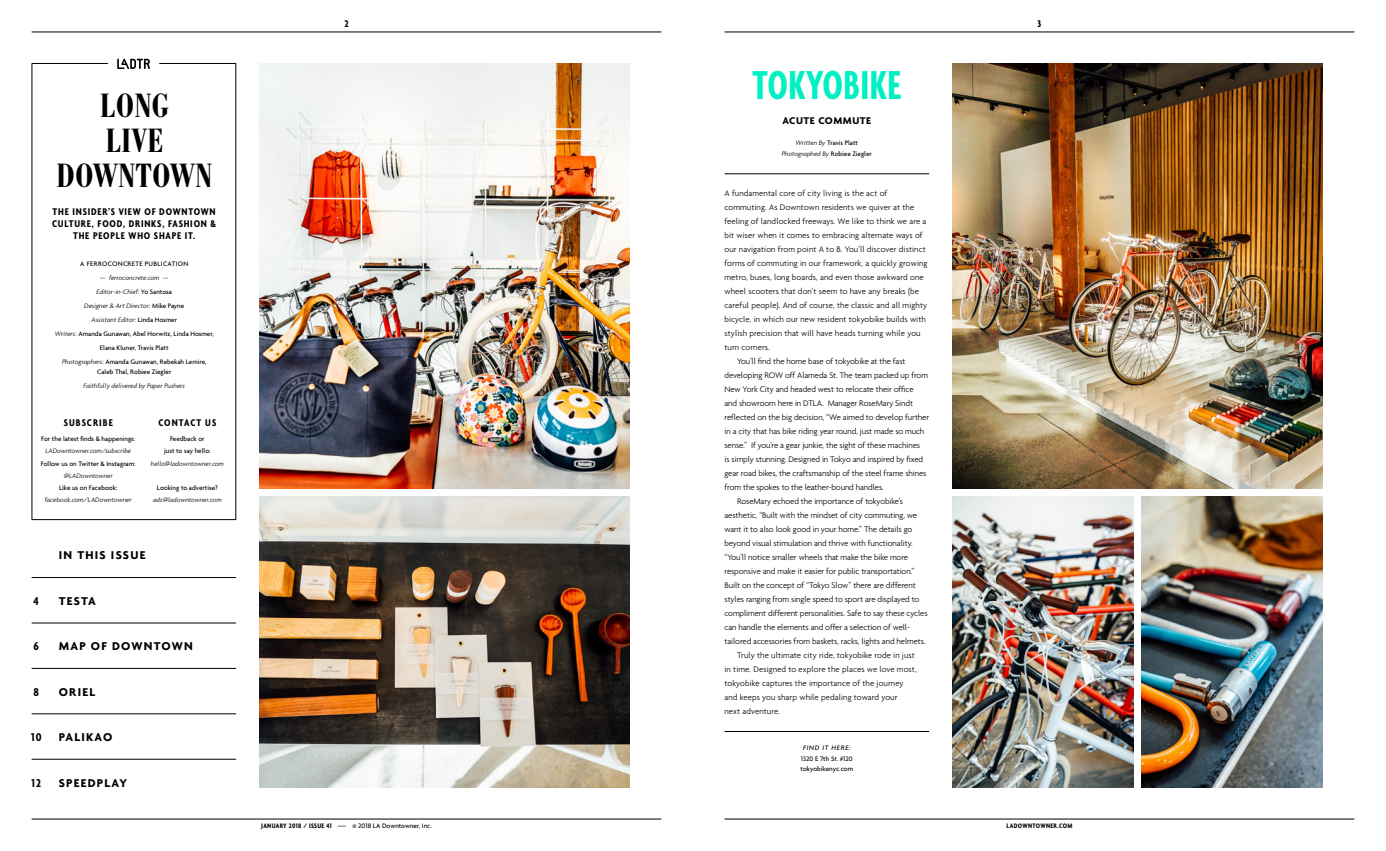
<style>
.page{position:relative;width:1386px;height:851px;background:#fff}
.page>*{position:absolute;margin:0;border:0;box-sizing:border-box;transform-origin:0 0}
.t1{font:700 extra-condensed 43.75px "Agenda";letter-spacing:.01em;color:#00f0c2}
.t2{font:35px/35px "Bodoni Antiqua TOT Dem Bol Con";letter-spacing:.005em;color:#000;text-align:center}
.t3{font:700 12.25px "Agenda";letter-spacing:.1em;color:#000}
.t4{font:700 condensed 12.25px "Agenda";color:#000}
.t5{font:700 condensed 10.5px/12.2px "Agenda";letter-spacing:.075em;color:#000;text-align:center}
.t6{font:700 condensed 10.5px "Agenda";letter-spacing:.1em;color:#000}
.t7{font:700 10.5px "Agenda";letter-spacing:.05em;color:#000}
.t8{font:300 8.75px "Agenda";letter-spacing:-.01em;color:#000}
.t9{font:300 8.75px "Agenda";letter-spacing:.01em;color:#000}
.t10{font:500 7px/14px "Agenda";color:#000;text-align:center}
.t11{font:italic 300 7px "Agenda";color:#000}
.t12{font:500 7px "Agenda";letter-spacing:.05em;color:#000}
.t13{font:700 condensed 7px "Agenda";letter-spacing:.05em;color:#000}
.t14{font:italic 500 7px "Agenda";letter-spacing:.1em;color:#000}
.s1{font-weight:300;font-style:italic}
.s2{font-weight:700;font-stretch:condensed}
.s3{font-stretch:condensed}
</style>
<div class="page">
<hr style="left:725px;top:173px;width:204px;height:1px;background:#000">
<img style="left:1142px;top:496px;width:181px;height:292px">
<img style="left:953px;top:496px;width:181px;height:292px">
<img style="left:260px;top:496px;width:370px;height:292px">
<img style="left:260px;top:63px;width:370px;height:425px">
<img style="left:953px;top:63px;width:370px;height:425px">
<hr style="left:725px;top:731px;width:204px;height:1px;background:#000">
<hr style="left:32px;top:32px;width:629px;height:1px;background:#000">
<hr style="left:725px;top:32px;width:629px;height:1px;background:#000">
<hr style="left:32px;top:818px;width:629px;height:1px;background:#000">
<hr style="left:725px;top:818px;width:629px;height:1px;background:#000">
<svg style="left:31px;top:63px;width:206px;height:457px"></svg>
<svg style="left:117px;top:59px;width:33px;height:10px"></svg>
<hr style="left:32px;top:577px;width:204px;height:1px;background:#000">
<hr style="left:32px;top:622px;width:204px;height:1px;background:#000">
<hr style="left:32px;top:758px;width:204px;height:1px;background:#000">
<hr style="left:32px;top:713px;width:204px;height:1px;background:#000">
<hr style="left:32px;top:668px;width:204px;height:1px;background:#000">
<h2 class="t2" style="left:56px;top:89px;width:158px">LONG<br>LIVE<br>DOWNTOWN</h2>
<p class="t5" style="left:52px;top:205px;width:165px">THE INSIDER’S VIEW OF DOWNTOWN<br>CULTURE, FOOD, DRINKS, FASHION &amp;<br>THE PEOPLE WHO SHAPE IT.</p>
<p class="t12" style="left:80px;top:259px;width:110px">A FERROCONCRETE PUBLICATION</p>
<p class="t10" style="left:55px;top:270px;width:160px"><span class="s1">— ferroconcrete.com —<br>Editor-in-Chief:</span> Yo Santosa<br><span class="s1">Designer &amp; Art Director:</span> Mike Payne<br><span class="s1">Assistant Editor:</span> Linda Hosmer<br><span class="s1">Writers:</span> Amanda Gunawan, Abel Horwitz, Linda Hosmer, Elana Kluner, Travis Platt<br><span class="s1">Photographers:</span> Amanda Gunawan, Rebekah Lemire,</p>
<p class="t10" style="left:97px;top:364px;width:76px">Caleb Thal, Robiee Ziegler</p>
<p class="t11" style="left:84px;top:382px;width:103px">Faithfully delivered by Paper Pushers</p>
<p class="t6" style="left:64px;top:416px;width:51px">SUBSCRIBE</p>
<p class="t10" style="left:41px;top:431px;width:96px">For the latest finds &amp; happenings:</p>
<p class="t11" style="left:45px;top:447px;width:87px">LADowntowner.com/subscribe</p>
<p class="t10" style="left:41px;top:456px;width:96px">Follow us on Twitter &amp; Instagram:</p>
<p class="t11" style="left:64px;top:471px;width:51px">@LADowntowner</p>
<p class="t10" style="left:59px;top:480px;width:60px">Like us on Facebook:</p>
<p class="t11" style="left:45px;top:496px;width:88px">facebook.com/LADowntowner</p>
<p class="t6" style="left:158px;top:416px;width:59px">CONTACT US</p>
<p class="t10" style="left:164px;top:432px;width:48px;line-height:12.2px">Feedback or just to say hello:</p>
<p class="t11" style="left:151px;top:459px;width:75px">hello@ladowntowner.com</p>
<p class="t10" style="left:157px;top:480px;width:63px">Looking to advertise?</p>
<p class="t11" style="left:153px;top:496px;width:70px">ads@ladowntowner.com</p>
<h3 class="t4" style="left:34px;top:593px;width:7px">4</h3>
<h3 class="t4" style="left:34px;top:639px;width:7px">6</h3>
<h3 class="t4" style="left:34px;top:684px;width:7px">8</h3>
<h3 class="t4" style="left:31px;top:730px;width:12px">10</h3>
<h3 class="t4" style="left:32px;top:775px;width:11px">12</h3>
<h3 class="t3" style="left:59px;top:547px;width:88px">IN THIS ISSUE</h3>
<h3 class="t3" style="left:59px;top:593px;width:39px">TESTA</h3>
<h3 class="t3" style="left:59px;top:638px;width:135px">MAP OF DOWNTOWN</h3>
<h3 class="t3" style="left:59px;top:684px;width:38px">ORIEL</h3>
<h3 class="t3" style="left:59px;top:729px;width:55px">PALIKAO</h3>
<h3 class="t3" style="left:59px;top:775px;width:70px">SPEEDPLAY</h3>
<p class="t5" style="left:344px;top:18px;width:6px">2</p>
<p class="t5" style="left:1038px;top:18px;width:5px">3</p>
<h1 class="t1" style="left:753px;top:60px;width:150px">TOKYOBIKE</h1>
<p class="t7" style="left:782px;top:115px;width:90px">ACUTE COMMUTE</p>
<p class="t10" style="left:782px;top:138px;width:92px;line-height:10.5px"><span class="s1">Written By</span> Travis Platt<br><span class="s1">Photographed By</span> Robiee Ziegler</p>
<p class="t9" style="left:724px;top:188px;width:164px">A fundamental core of city living is the act of</p>
<p class="t9" style="left:724px;top:202px;width:191px">commuting. As Downtown residents we quiver at the</p>
<p class="t9" style="left:724px;top:216px;width:204px">feeling of landlocked freeways. We like to think we are a</p>
<p class="t9" style="left:724px;top:230px;width:200px">bit wiser when it comes to embracing alternate ways of</p>
<p class="t9" style="left:724px;top:244px;width:203px">our navigation from point A to B. You’ll discover distinct</p>
<p class="t9" style="left:724px;top:258px;width:205px">forms of commuting in our framework, a quickly growing</p>
<p class="t9" style="left:724px;top:272px;width:201px">metro, buses, long boards, and even those awkward one</p>
<p class="t9" style="left:724px;top:286px;width:196px">wheel scooters that don’t seem to have any breaks (be</p>
<p class="t9" style="left:724px;top:300px;width:204px">careful people). And of course, the classic and all mighty</p>
<p class="t9" style="left:724px;top:314px;width:203px">bicycle, in which our new resident tokyobike builds with</p>
<p class="t9" style="left:724px;top:328px;width:198px">stylish precision that will have heads turning while you</p>
<p class="t9" style="left:724px;top:342px;width:47px">turn corners.</p>
<p class="t8" style="left:737px;top:356px;width:170px">You’ll find the home base of tokyobike at the fast</p>
<p class="t8" style="left:724px;top:370px;width:205px">developing ROW off Alameda St. The team packed up from</p>
<p class="t8" style="left:724px;top:384px;width:191px">New York City and headed west to relocate their office</p>
<p class="t8" style="left:724px;top:398px;width:190px">and showroom here in DTLA. Manager RoseMary Sindt</p>
<p class="t8" style="left:724px;top:412px;width:206px">reflected on the big decision, “We aimed to develop further</p>
<p class="t8" style="left:724px;top:426px;width:201px">in a city that has bike riding year round, just made so much</p>
<p class="t8" style="left:724px;top:440px;width:197px">sense.” If you’re a gear junkie, the sight of these machines</p>
<p class="t8" style="left:724px;top:454px;width:200px">is simply stunning. Designed in Tokyo and inspired by fixed</p>
<p class="t8" style="left:724px;top:468px;width:203px">gear road bikes, the craftsmanship of the steel frame shines</p>
<p class="t8" style="left:724px;top:482px;width:161px">from the spokes to the leather-bound handles.</p>
<p class="t8" style="left:737px;top:496px;width:167px">RoseMary echoed the importance of tokyobike’s</p>
<p class="t8" style="left:724px;top:510px;width:194px">aesthetic, “Built with the mindset of city commuting, we</p>
<p class="t8" style="left:724px;top:524px;width:189px">want it to also look good in your home.” The details go</p>
<p class="t8" style="left:724px;top:538px;width:190px">beyond visual stimulation and thrive with functionality.</p>
<p class="t8" style="left:724px;top:552px;width:185px">“You’ll notice smaller wheels that make the bike more</p>
<p class="t8" style="left:724px;top:566px;width:192px">responsive and make it easier for public transportation.”</p>
<p class="t8" style="left:724px;top:580px;width:193px">Built on the concept of “Tokyo Slow” there are different</p>
<p class="t8" style="left:724px;top:594px;width:196px">styles ranging from single speed to sport are displayed to</p>
<p class="t8" style="left:724px;top:608px;width:205px">compliment different personalities. Safe to say these cycles</p>
<p class="t8" style="left:724px;top:622px;width:187px">can handle the elements and offer a selection of well-</p>
<p class="t8" style="left:724px;top:636px;width:203px">tailored accessories from baskets, racks, lights and helmets.</p>
<p class="t9" style="left:737px;top:650px;width:179px">Truly the ultimate city ride, tokyobike rode in just</p>
<p class="t9" style="left:724px;top:664px;width:194px">in time. Designed to explore the places we love most,</p>
<p class="t9" style="left:724px;top:678px;width:181px">tokyobike captures the importance of the journey</p>
<p class="t9" style="left:724px;top:692px;width:174px">and keeps you sharp while pedaling toward your</p>
<p class="t9" style="left:724px;top:706px;width:57px">next adventure.</p>
<p class="t14" style="left:803px;top:743px;width:49px">FIND IT HERE:</p>
<p class="t10" style="left:801px;top:753px;width:54px;line-height:10.5px;text-align:left">1320 E 7th St. #120 tokyobikenyc.com</p>
<p class="t10" style="left:261px;top:819px;width:172px"><span class="s2">JANUARY 2018 / ISSUE 41</span> <span class="s3">—</span> © 2018 LA Downtowner, Inc.</p>
<p class="t13" style="left:1007px;top:822px;width:67px">LADOWNTOWNER.COM</p>
</div>
